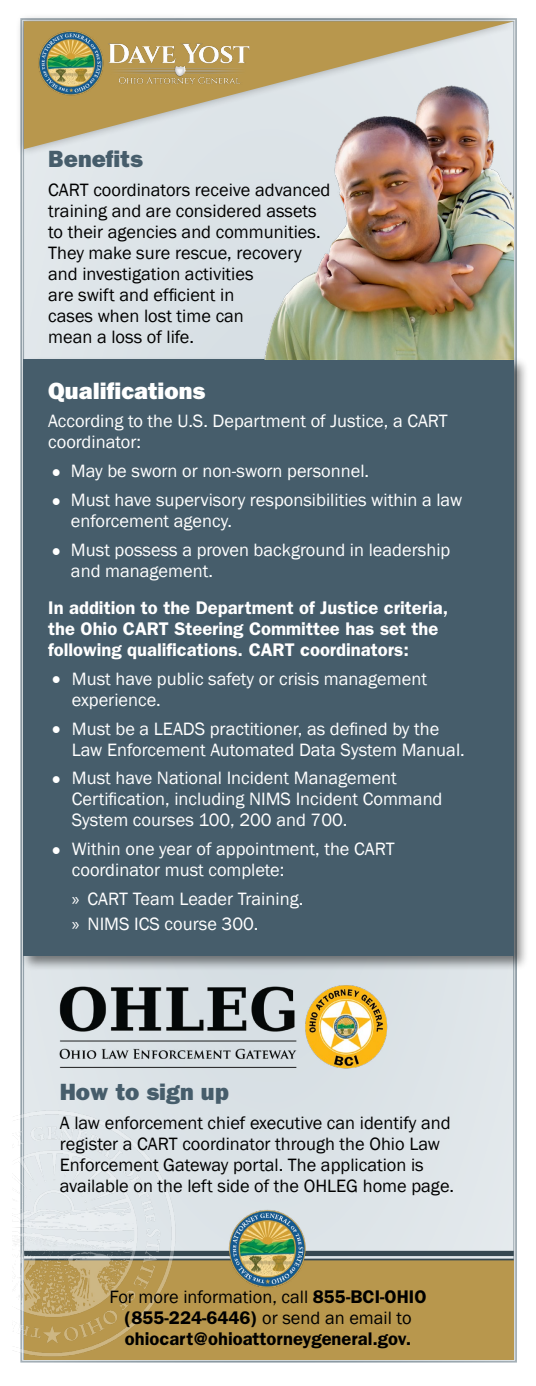
<style>
.page{position:relative;width:536px;height:1386px;background:#fff}
.page>*{position:absolute;margin:0;border:0;box-sizing:border-box;transform-origin:0 0}
.t1{font:23.62px "ITC Franklin Gothic Std Hvy";color:#465d6b}
.t2{font:23.62px "ITC Franklin Gothic Std Hvy";color:#fff}
.t3{font:18.38px/21px "Franklin Gothic";color:#fff}
.t4{font:18.38px/21px "Franklin Gothic";color:#000}
.t5{font:600 18.38px/21px "ITC Franklin Gothic Std";color:#fff}
.t6{font:600 18.38px "ITC Franklin Gothic Std";color:#000}
.s1{font-size:24.5px}
.s2{font-family:"Myriad Pro"}
.s3{font-family:"ITC Franklin Gothic Std";font-weight:600}
</style>
<div class="page">
<div style="left:20px;top:157px;width:497px;height:1206px;background:#dde4e8"></div>
<div style="left:24px;top:1260px;width:489px;height:99px;background:#b8974d"></div>
<div style="left:24px;top:1251px;width:489px;height:5px;background:#364851"></div>
<hr style="left:24px;top:1259px;width:489px;height:1px;background:#364851">
<img style="left:12px;top:1104px;width:169px;height:259px">
<div style="left:15px;top:12px;width:505px;height:145px;background:#000;opacity:.3"></div>
<svg style="left:24px;top:21px;width:489px;height:128px;background:#c5b285"></svg>
<img style="left:24px;top:25px;width:240px;height:76px">
<div style="left:19px;top:356px;width:509px;height:615px;background:#000;opacity:.5"></div>
<div style="left:24px;top:360px;width:489px;height:596px;background:#465d6b"></div>
<img style="left:53px;top:983px;width:337px;height:85px">
<img style="left:176px;top:70px;width:337px;height:290px">
<img style="left:227px;top:1201px;width:83px;height:87px">
<p class="t1" style="left:48px;top:145px;width:96px">Benefits</p>
<p class="t4" style="left:48px;top:180px;width:284px">CART coordinators receive advanced training and are considered assets to their agencies and communities.<br>They make sure rescue, recovery and investigation activities<br>are swift and efficient in<br>cases when lost time can<br>mean a loss of life.</p>
<p class="t2" style="left:48px;top:377px;width:158px">Qualifications</p>
<p class="t3" style="left:48px;top:411px;width:401px">According to the U.S. Department of Justice, a CART coordinator:</p>
<p class="t3" style="left:48px;top:461px;width:322px"><span class="s1">•</span> May be sworn or non-sworn personnel.</p>
<p class="t3" style="left:71px;top:490px;width:392px;text-indent:-23px"><span class="s1">•</span> Must have supervisory responsibilities within a law enforcement agency.</p>
<p class="t3" style="left:71px;top:540px;width:381px;text-indent:-23px"><span class="s1">•</span> Must possess a proven background in leadership and management.</p>
<p class="t5" style="left:48px;top:597px;width:401px">In addition to the Department of Justice criteria, the Ohio CART Steering Committee has set the following qualifications. CART coordinators:</p>
<p class="t3" style="left:72px;top:668px;width:356px;text-indent:-24px"><span class="s1">•</span> Must have public safety or crisis management experience.</p>
<p class="t3" style="left:72px;top:718px;width:394px;text-indent:-24px"><span class="s1">•</span> Must be a LEADS practitioner, as defined by the<br>Law Enforcement Automated Data System Manual.</p>
<p class="t3" style="left:72px;top:768px;width:372px;text-indent:-24px"><span class="s1">•</span> Must have National Incident Management<br>Certification, including NIMS Incident Command<br>System courses 100, 200 and 700.</p>
<p class="t3" style="left:72px;top:839px;width:324px;text-indent:-24px"><span class="s1">•</span> Within one year of appointment, the CART coordinator must complete:</p>
<p class="t3" style="left:72px;top:887px;width:233px;line-height:24.8px"><span class="s2">»</span> CART Team Leader Training. <span class="s2">»</span> NIMS ICS course 300.</p>
<p class="t1" style="left:60px;top:1078px;width:170px">How to sign up</p>
<p class="t4" style="left:60px;top:1113px;width:395px">A law enforcement chief executive can identify and register a CART coordinator through the Ohio Law Enforcement Gateway portal. The application is available on the left side of the OHLEG home page.</p>
<p class="t4" style="left:109px;top:1287px;width:318px;text-align:center">For more information, call <span class="s3">855-BCI-OHIO (855-224-6446)</span> or send an email to</p>
<p class="t6" style="left:125px;top:1328px;width:288px">ohiocart@ohioattorneygeneral.gov.</p>
</div>
